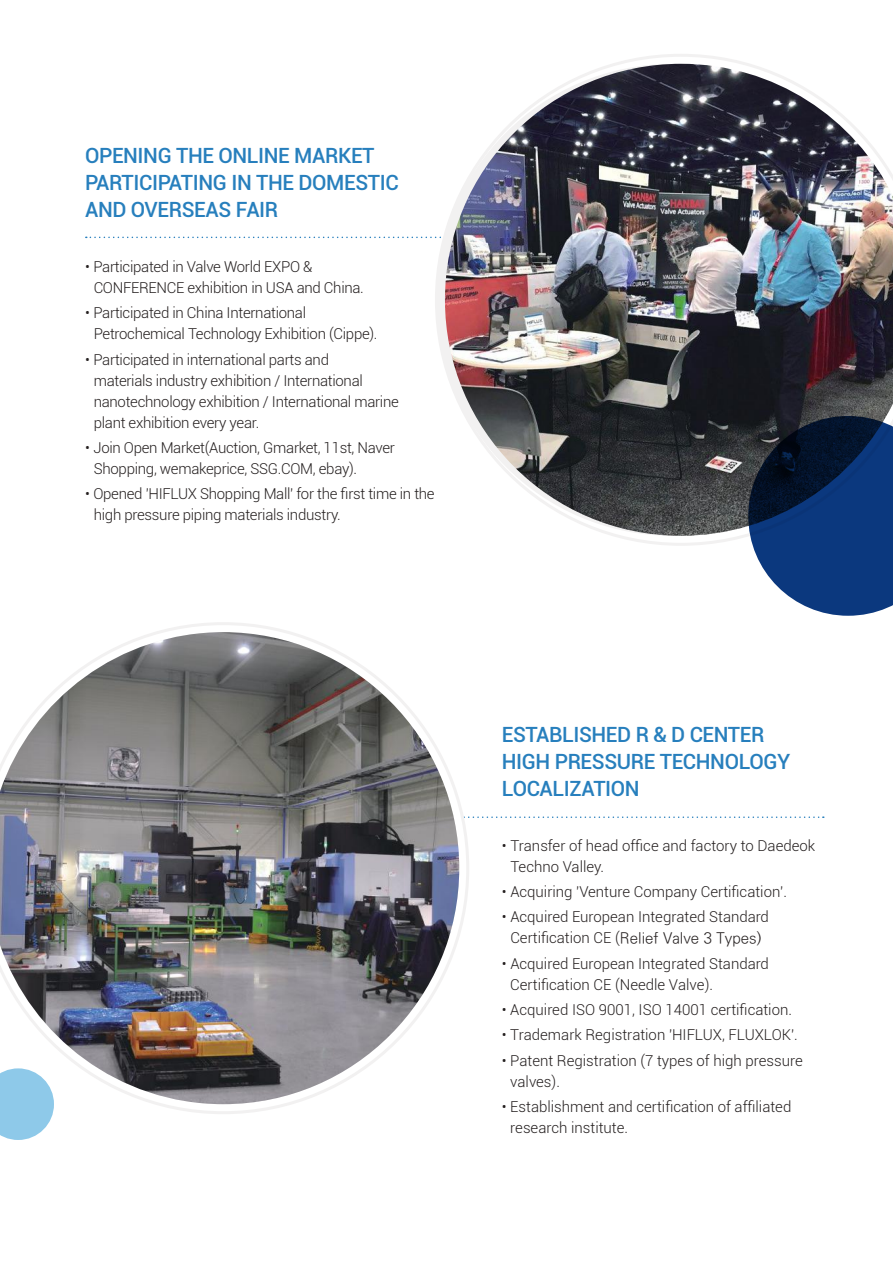
<style>
.page{position:relative;width:893px;height:1263px;background:#fff}
.page>*{position:absolute;margin:0;border:0;box-sizing:border-box;transform-origin:0 0}
.t1{font:500 21px/27px "Roboto";letter-spacing:-.02em;color:#277fbd}
.t2{font:300 15px/21px "Roboto";letter-spacing:-.02em;color:#241f1f}
.t3{font:300 15px/21px "Roboto";color:#241f1f}
.t4{font:300 15px "Ko Pub World Dotum";color:#241f1f}
.s1{font-family:"Roboto"}
</style>
<div class="page">
<svg style="left:86px;top:237px;width:349px;height:1px"></svg>
<svg style="left:469px;top:816px;width:355px;height:2px"></svg>
<svg style="left:155px;top:622px;width:314px;height:492px"></svg>
<img style="left:445px;top:64px;width:448px;height:472px">
<img style="left:0;top:632px;width:459px;height:472px">
<svg style="left:748px;top:416px;width:145px;height:200px;background:#203e6d"></svg>
<svg style="left:0;top:1068px;width:54px;height:72px"></svg>
<h1 class="t1" style="left:85px;top:141px;width:315px">OPENING THE ONLINE MARKET<br>PARTICIPATING IN THE DOMESTIC<br>AND OVERSEAS FAIR</h1>
<p class="t2" style="left:94px;top:256px;width:272px;text-indent:-9px">• Participated in Valve World EXPO &amp;<br>CONFERENCE exhibition in USA and China.</p>
<p class="t2" style="left:94px;top:302px;width:285px;text-indent:-9px">• Participated in China International<br>Petrochemical Technology Exhibition (Cippe).</p>
<p class="t2" style="left:94px;top:348px;width:307px;text-indent:-9px">• Participated in international parts and<br>materials industry exhibition / International nanotechnology exhibition / International marine plant exhibition every year.</p>
<p class="t2" style="left:94px;top:437px;width:303px;text-indent:-9px">• Join Open Market(Auction, Gmarket, 11st, Naver<br>Shopping, wemakeprice, SSG.COM, ebay).</p>
<p class="t2" style="left:94px;top:483px;width:342px;text-indent:-9px">• Opened 'HIFLUX Shopping Mall' for the first time in the high pressure piping materials industry.</p>
<h1 class="t1" style="left:502px;top:721px;width:290px">ESTABLISHED R &amp; D CENTER<br>HIGH PRESSURE TECHNOLOGY<br>LOCALIZATION</h1>
<p class="t3" style="left:510px;top:834px;width:306px;text-indent:-9px">• Transfer of head office and factory to Daedeok<br>Techno Valley.</p>
<p class="t3" style="left:502px;top:880px;width:287px">• Acquiring 'Venture Company Certification'.</p>
<p class="t3" style="left:502px;top:906px;width:269px">• Acquired European Integrated Standard</p>
<p class="t4" style="left:510px;top:928px;width:253px"><span class="s1">Certification CE (</span>Relief Valve 3 Types)</p>
<p class="t3" style="left:510px;top:953px;width:260px;text-indent:-9px">• Acquired European Integrated Standard<br>Certification CE (Needle Valve).</p>
<p class="t3" style="left:502px;top:999px;width:292px">• Acquired ISO 9001, ISO 14001 certification.</p>
<p class="t3" style="left:502px;top:1024px;width:298px">• Trademark Registration 'HIFLUX, FLUXLOK'.</p>
<p class="t3" style="left:510px;top:1049px;width:294px;text-indent:-9px">• Patent Registration (7 types of high pressure valves).</p>
<p class="t3" style="left:510px;top:1095px;width:283px;text-indent:-9px">• Establishment and certification of affiliated research institute.</p>
</div>
